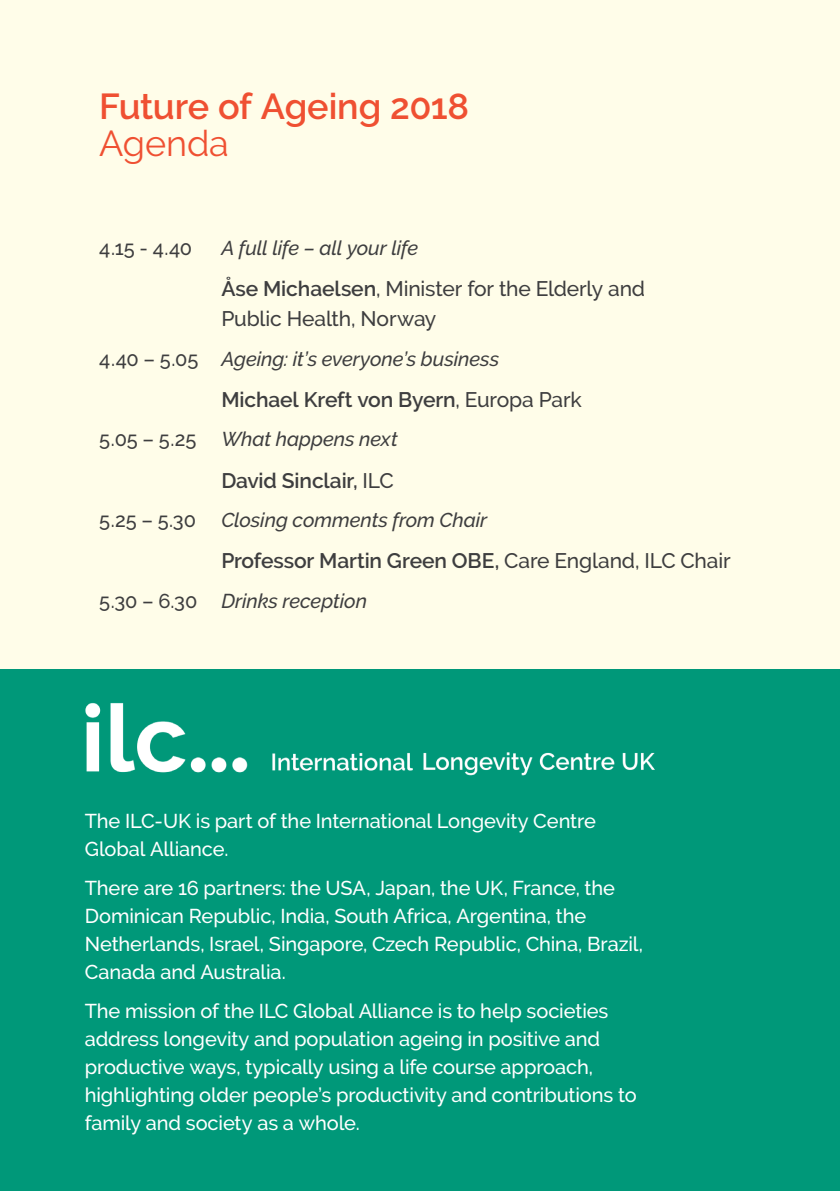
<style>
.page{position:relative;width:840px;height:1191px;background:#fff}
.page>*{position:absolute;margin:0;border:0;box-sizing:border-box;transform-origin:0 0}
.t1{font:600 36px "Raleway";letter-spacing:-.015em;color:#ef5032}
.t2{font:36px "Raleway";letter-spacing:-.005em;color:#ef5032}
.t3{font:600 21px "Raleway";letter-spacing:-.005em;color:#3e3e3f}
.t4{font:500 21px/30px "Raleway";letter-spacing:-.01em;color:#3e3e3f}
.t5{font:500 20px/28px "Raleway";letter-spacing:-.005em;color:#fff}
.t6{font:italic 500 20px "Raleway";letter-spacing:-.005em;color:#3e3e3f}
.t7{font:500 20px "Raleway";letter-spacing:-.005em;color:#3e3e3f}
.s1{font-weight:600}
.s2{font-style:normal}
.s3{font-weight:500}
</style>
<div class="page">
<div style="left:0;top:0;width:839px;height:1191px;background:#fffde9"></div>
<div style="left:0;top:669px;width:839px;height:522px;background:#009879"></div>
<img style="left:85px;top:703px;width:570px;height:73px">
<h1 class="t1" style="left:99px;top:86px;width:371px">Future of Ageing 2018</h1>
<h1 class="t2" style="left:99px;top:122px;width:131px">Agenda</h1>
<p class="t7" style="left:99px;top:236px;width:94px">4.15 - 4.40</p>
<p class="t6" style="left:221px;top:236px;width:198px">A full life – all your life</p>
<p class="t4" style="left:221px;top:274px;width:425px"><span class="s1">Åse Michaelsen</span>, Minister for the Elderly and<br>Public Health, Norway</p>
<p class="t6" style="left:99px;top:347px;width:401px"><span class="s2">4.40 – 5.05</span> Ageing: it’s everyone’s business</p>
<p class="t3" style="left:221px;top:387px;width:362px">Michael Kreft von Byern<span class="s3">, Europa Park</span></p>
<p class="t6" style="left:99px;top:428px;width:300px"><span class="s2">5.05 – 5.25</span> What happens next</p>
<p class="t3" style="left:221px;top:468px;width:174px">David Sinclair, <span class="s3">ILC</span></p>
<p class="t7" style="left:99px;top:508px;width:98px">5.25 – 5.30</p>
<p class="t6" style="left:221px;top:508px;width:267px">Closing comments from Chair</p>
<p class="t3" style="left:221px;top:549px;width:510px">Professor Martin Green OBE, <span class="s3">Care England, ILC Chair</span></p>
<p class="t6" style="left:99px;top:589px;width:269px"><span class="s2">5.30 – 6.30</span> Drinks reception</p>
<p class="t5" style="left:85px;top:806px;width:512px">The ILC-UK is part of the International Longevity Centre<br>Global Alliance.</p>
<p class="t5" style="left:85px;top:874px;width:559px">There are 16 partners: the USA, Japan, the UK, France, the Dominican Republic, India, South Africa, Argentina, the Netherlands, Israel, Singapore, Czech Republic, China, Brazil, Canada and Australia.</p>
<p class="t5" style="left:85px;top:997px;width:553px">The mission of the ILC Global Alliance is to help societies address longevity and population ageing in positive and productive ways, typically using a life course approach, highlighting older people’s productivity and contributions to family and society as a whole.</p>
</div>
